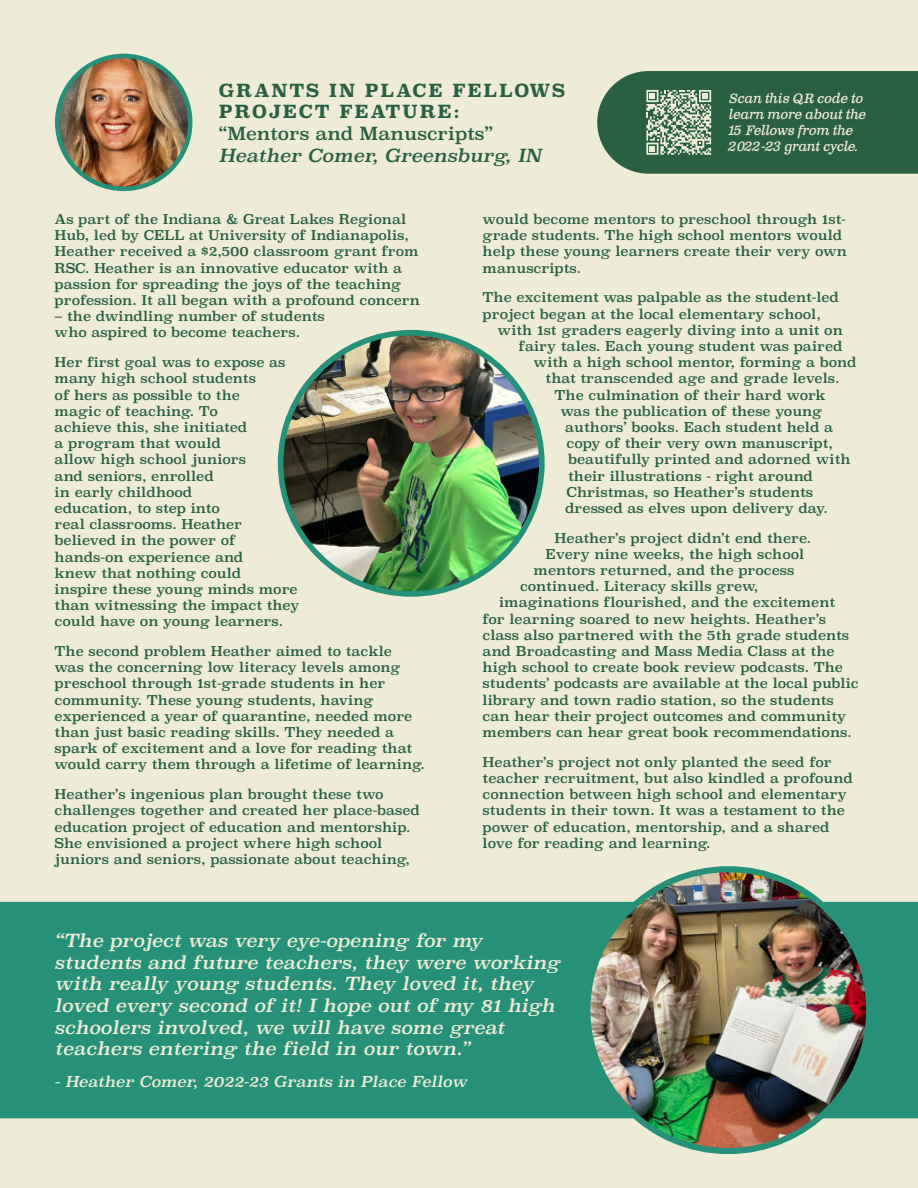
<style>
.page{position:relative;width:918px;height:1188px;background:#eeecd7}
.page>*{position:absolute;margin:0;border:0;box-sizing:border-box;transform-origin:0 0}
.t1{font:italic 18px/21.6px "Superclarendon Rg";color:#eeecd7}
.t2{font:700 18px/21.6px "Superclarendon Rg";letter-spacing:.1em;color:#2a6042}
.t3{font:italic 18px "Superclarendon Rg";color:#2a6042}
.t4{font:18px "Superclarendon Rg";color:#2a6042}
.t5{font:italic 15px "Superclarendon Rg";color:#eeecd7}
.t6{font:13.5px/16.2px "Superclarendon Rg";color:#2a6042}
.t7{font:italic 13.5px/16.2px "Clarendon Text Pro";letter-spacing:-.015em;color:#eeecd7}
</style>
<div class="page">
<div style="left:0;top:902px;width:918px;height:216px;background:#269079"></div>
<img style="left:57px;top:56px;width:133px;height:133px;border-radius:66px">
<div style="left:55px;top:54px;width:137px;height:137px;border:4px solid #269079;border-radius:50%"></div>
<img style="left:587px;top:869px;width:282px;height:282px;border-radius:141px">
<div style="left:584px;top:866px;width:288px;height:288px;border:6px solid #269079;border-radius:50%"></div>
<img style="left:281px;top:333px;width:261px;height:261px;border-radius:131px">
<div style="left:278px;top:330px;width:267px;height:267px;border:6px solid #269079;border-radius:50%"></div>
<svg style="left:597px;top:71px;width:321px;height:103px;background:#3e6e51"></svg>
<p class="t2" style="left:219px;top:80px;width:348px">GRANTS IN PLACE FELLOWS<br>PROJECT FEATURE:</p>
<p class="t4" style="left:219px;top:123px;width:276px">“Mentors and Manuscripts”</p>
<p class="t3" style="left:219px;top:144px;width:324px">Heather Comer, Greensburg, IN</p>
<p class="t7" style="left:729px;top:90px;width:139px">Scan this QR code to learn more about the<br>15 Fellows from the<br>2022-23 grant cycle.</p>
<p class="t6" style="left:55px;top:211px;width:367px">As part of the Indiana &amp; Great Lakes Regional Hub, led by CELL at University of Indianapolis, Heather received a $2,500 classroom grant from RSC. Heather is an innovative educator with a passion for spreading the joys of the teaching profession. It all began with a profound concern</p>
<p class="t6" style="left:55px;top:308px;width:272px">– the dwindling number of students who aspired to become teachers.</p>
<p class="t6" style="left:55px;top:354px;width:246px">Her first goal was to expose as many high school students<br>of hers as possible to the<br>magic of teaching. To<br>achieve this, she initiated<br>a program that would<br>allow high school juniors<br>and seniors, enrolled<br>in early childhood<br>education, to step into<br>real classrooms. Heather believed in the power of hands-on experience and<br>knew that nothing could<br>inspire these young minds more than witnessing the impact they could have on young learners.</p>
<p class="t6" style="left:55px;top:643px;width:372px">The second problem Heather aimed to tackle<br>was the concerning low literacy levels among preschool through 1st-grade students in her community. These young students, having experienced a year of quarantine, needed more than just basic reading skills. They needed a spark of excitement and a love for reading that would carry them through a lifetime of learning.</p>
<p class="t6" style="left:55px;top:786px;width:367px">Heather’s ingenious plan brought these two challenges together and created her place-based education project of education and mentorship.<br>She envisioned a project where high school juniors and seniors, passionate about teaching,</p>
<p class="t6" style="left:483px;top:211px;width:366px">would become mentors to preschool through 1st&shy;grade students. The high school mentors would help these young learners create their very own manuscripts.</p>
<p class="t6" style="left:483px;top:289px;width:358px">The excitement was palpable as the student-led</p>
<p class="t6" style="left:483px;top:306px;width:340px">project began at the local elementary school,</p>
<p class="t6" style="left:498px;top:322px;width:347px">with 1st graders eagerly diving into a unit on</p>
<p class="t6" style="left:519px;top:338px;width:326px">fairy tales. Each young student was paired</p>
<p class="t6" style="left:534px;top:354px;width:325px">with a high school mentor, forming a bond</p>
<p class="t6" style="left:546px;top:370px;width:295px">that transcended age and grade levels.</p>
<p class="t6" style="left:555px;top:387px;width:273px">The culmination of their hard work</p>
<p class="t6" style="left:561px;top:403px;width:263px">was the publication of these young</p>
<p class="t6" style="left:565px;top:419px;width:270px">authors’ books. Each student held a</p>
<p class="t6" style="left:567px;top:435px;width:268px">copy of their very own manuscript,</p>
<p class="t6" style="left:568px;top:451px;width:284px">beautifully printed and adorned with</p>
<p class="t6" style="left:568px;top:468px;width:246px">their illustrations - right around</p>
<p class="t6" style="left:567px;top:484px;width:248px">Christmas, so Heather’s students</p>
<p class="t6" style="left:565px;top:500px;width:264px">dressed as elves upon delivery day.</p>
<p class="t6" style="left:555px;top:530px;width:258px">Heather’s project didn’t end there.</p>
<p class="t6" style="left:546px;top:546px;width:260px">Every nine weeks, the high school</p>
<p class="t6" style="left:534px;top:562px;width:262px">mentors returned, and the process</p>
<p class="t6" style="left:520px;top:578px;width:240px">continued. Literacy skills grew,</p>
<p class="t6" style="left:499px;top:594px;width:338px">imaginations flourished, and the excitement</p>
<p class="t6" style="left:483px;top:611px;width:345px">for learning soared to new heights. Heather’s</p>
<p class="t6" style="left:483px;top:627px;width:368px">class also partnered with the 5th grade students</p>
<p class="t6" style="left:483px;top:643px;width:354px">and Broadcasting and Mass Media Class at the</p>
<p class="t6" style="left:483px;top:659px;width:362px">high school to create book review podcasts. The</p>
<p class="t6" style="left:483px;top:675px;width:378px">students’ podcasts are available at the local public</p>
<p class="t6" style="left:483px;top:692px;width:353px">library and town radio station, so the students</p>
<p class="t6" style="left:483px;top:708px;width:365px">can hear their project outcomes and community</p>
<p class="t6" style="left:483px;top:724px;width:371px">members can hear great book recommendations.</p>
<p class="t6" style="left:483px;top:754px;width:372px">Heather’s project not only planted the seed for teacher recruitment, but also kindled a profound connection between high school and elementary students in their town. It was a testament to the power of education, mentorship, and a shared love for reading and learning.</p>
<p class="t1" style="left:55px;top:930px;width:507px">“The project was very eye-opening for my students and future teachers, they were working with really young students. They loved it, they loved every second of it! I hope out of my 81 high schoolers involved, we will have some great teachers entering the field in our town.”</p>
<p class="t5" style="left:55px;top:1072px;width:414px">- Heather Comer, 2022-23 Grants in Place Fellow</p>
</div>
